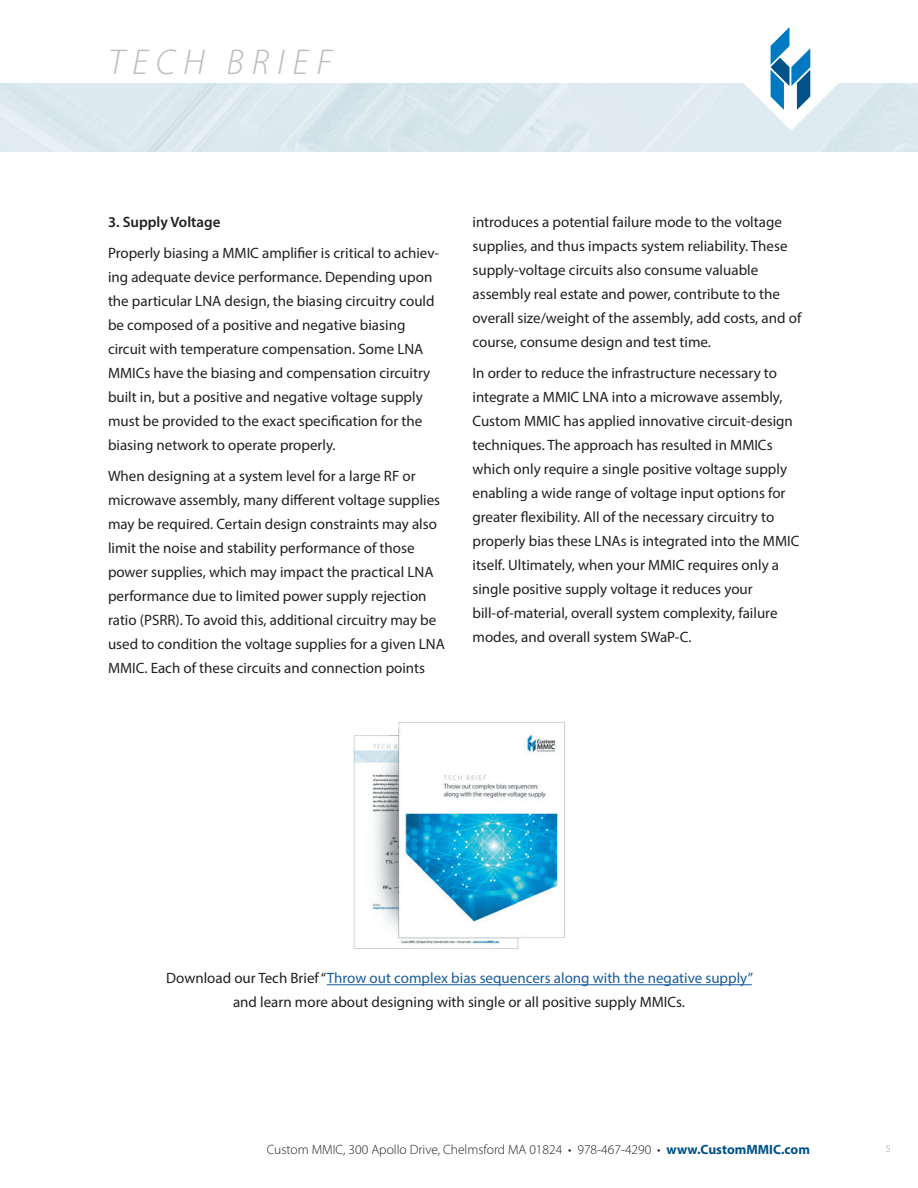
<style>
.page{position:relative;width:918px;height:1188px;background:#fff}
.page>*{position:absolute;margin:0;border:0;box-sizing:border-box;transform-origin:0 0}
.t1{font:italic 300 36px "Myriad Pro";letter-spacing:.22em;color:#bcbdc0}
.t2{font:15px/24px "Myriad Pro";color:#231f20}
.t3{font:600 15px "Myriad Pro";color:#231f20}
.t4{font:300 13.5px "Myriad Pro";color:#231f20}
.t5{font:300 10.5px "Myriad Pro";color:#939598}
.s1{color:#175d9e}
.s2{font-weight:700;color:#005288}
</style>
<div class="page">
<svg style="left:728px;top:27px;width:126px;height:104px"></svg>
<img style="left:353px;top:722px;width:212px;height:227px">
<hr style="left:327px;top:984px;width:425px;height:1px;background:#175d9e">
<h1 class="t1" style="left:108px;top:40px;width:225px">TECH BRIEF</h1>
<p class="t3" style="left:108px;top:213px;width:114px">3. Supply Voltage</p>
<p class="t2" style="left:108px;top:241px;width:333px">Properly biasing a MMIC amplifier is critical to achiev&shy;ing adequate device performance. Depending upon the particular LNA design, the biasing circuitry could be composed of a positive and negative biasing circuit with temperature compensation. Some LNA MMICs have the biasing and compensation circuitry built in, but a positive and negative voltage supply must be provided to the exact specification for the biasing network to operate properly.</p>
<p class="t2" style="left:108px;top:463px;width:339px">When designing at a system level for a large RF or microwave assembly, many different voltage supplies may be required. Certain design constraints may also limit the noise and stability performance of those power supplies, which may impact the practical LNA performance due to limited power supply rejection ratio (PSRR). To avoid this, additional circuitry may be used to condition the voltage supplies for a given LNA MMIC. Each of these circuits and connection points</p>
<p class="t2" style="left:472px;top:210px;width:330px">introduces a potential failure mode to the voltage supplies, and thus impacts system reliability. These supply-voltage circuits also consume valuable assembly real estate and power, contribute to the overall size/weight of the assembly, add costs, and of course, consume design and test time.</p>
<p class="t2" style="left:472px;top:361px;width:328px">In order to reduce the infrastructure necessary to integrate a MMIC LNA into a microwave assembly, Custom MMIC has applied innovative circuit-design techniques. The approach has resulted in MMICs which only require a single positive voltage supply enabling a wide range of voltage input options for greater flexibility. All of the necessary circuitry to properly bias these LNAs is integrated into the MMIC itself. Ultimately, when your MMIC requires only a single positive supply voltage it reduces your bill-of-material, overall system complexity, failure modes, and overall system SWaP-C.</p>
<p class="t2" style="left:166px;top:966px;width:588px;text-align:center">Download our Tech Brief “<span class="s1">Throw out complex bias sequencers along with the negative supply” </span>and learn more about designing with single or all positive supply MMICs.</p>
<p class="t4" style="left:267px;top:1141px;width:545px">Custom MMIC, 300 Apollo Drive, Chelmsford MA 01824 • 978-467-4290 • <span class="s2">www.CustomMMIC.com</span></p>
<p class="t5" style="left:886px;top:1142px;width:7px">5</p>
</div>
